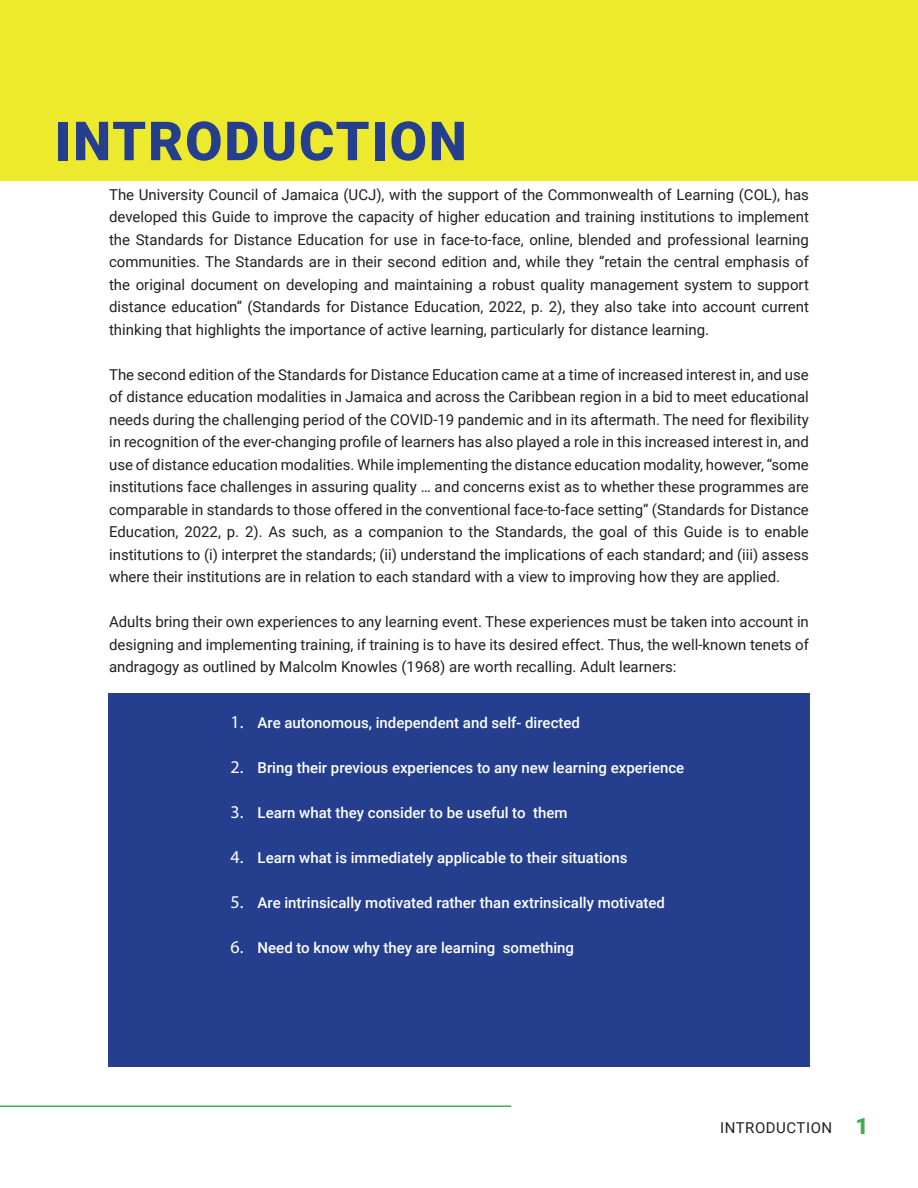
<style>
.page{position:relative;width:918px;height:1188px;background:#fff}
.page>*{position:absolute;margin:0;border:0;box-sizing:border-box;transform-origin:0 0}
.t1{font:900 54px "Roboto";letter-spacing:.035em;color:#253f8e}
.t2{font:900 22.5px "Roboto";color:#40ae49}
.t3{font:15px/22.5px "Roboto";color:#231f20;text-align:justify}
.t4{font:500 15px "Roboto";color:#fff}
.t5{font:15px "Roboto";letter-spacing:.035em;color:#231f20}
.s1{font-family:"Myriad Pro";font-weight:400;font-size:18px}
</style>
<div class="page">
<hr style="left:0;top:1106px;width:511px;height:1px;background:#40ae49">
<div style="left:108px;top:693px;width:702px;height:373px;background:#253f8e"></div>
<div style="left:0;top:0;width:918px;height:180px;background:#ede92d"></div>
<p class="t1" style="left:55px;top:103px;width:413px">INTRODUCTION</p>
<p class="t3" style="left:109px;top:183px;width:701px">The University Council of Jamaica (UCJ), with the support of the Commonwealth of Learning (COL), has developed this Guide to improve the capacity of higher education and training institutions to implement the Standards for Distance Education for use in face-to-face, online, blended and professional learning communities. The Standards are in their second edition and, while they “retain the central emphasis of the original document on developing and maintaining a robust quality management system to support distance education” (Standards for Distance Education, 2022, p. 2), they also take into account current thinking that highlights the importance of active learning, particularly for distance learning.</p>
<p class="t3" style="left:109px;top:363px;width:701px">The second edition of the Standards for Distance Education came at a time of increased interest in, and use of distance education modalities in Jamaica and across the Caribbean region in a bid to meet educational needs during the challenging period of the COVID-19 pandemic and in its aftermath. The need for flexibility in recognition of the ever-changing profile of learners has also played a role in this increased interest in, and use of distance education modalities. While implementing the distance education modality, however, “some institutions face challenges in assuring quality … and concerns exist as to whether these programmes are comparable in standards to those offered in the conventional face-to-face setting“ (Standards for Distance Education, 2022, p. 2). As such, as a companion to the Standards, the goal of this Guide is to enable institutions to (i) interpret the standards; (ii) understand the implications of each standard; and (iii) assess where their institutions are in relation to each standard with a view to improving how they are applied.</p>
<p class="t3" style="left:109px;top:610px;width:701px">Adults bring their own experiences to any learning event. These experiences must be taken into account in designing and implementing training, if training is to have its desired effect. Thus, the well-known tenets of andragogy as outlined by Malcolm Knowles (1968) are worth recalling. Adult learners:</p>
<p class="t4" style="left:231px;top:712px;width:351px"><span class="s1">1.</span> Are autonomous, independent and self- directed</p>
<p class="t4" style="left:231px;top:757px;width:455px"><span class="s1">2.</span> Bring their previous experiences to any new learning experience</p>
<p class="t4" style="left:231px;top:802px;width:338px"><span class="s1">3.</span> Learn what they consider to be useful to them</p>
<p class="t4" style="left:231px;top:847px;width:398px"><span class="s1">4.</span> Learn what is immediately applicable to their situations</p>
<p class="t4" style="left:231px;top:892px;width:436px"><span class="s1">5.</span> Are intrinsically motivated rather than extrinsically motivated</p>
<p class="t4" style="left:231px;top:937px;width:345px"><span class="s1">6.</span> Need to know why they are learning something</p>
<p class="t5" style="left:720px;top:1117px;width:114px">INTRODUCTION</p>
<p class="t2" style="left:856px;top:1111px;width:15px">1</p>
</div>
